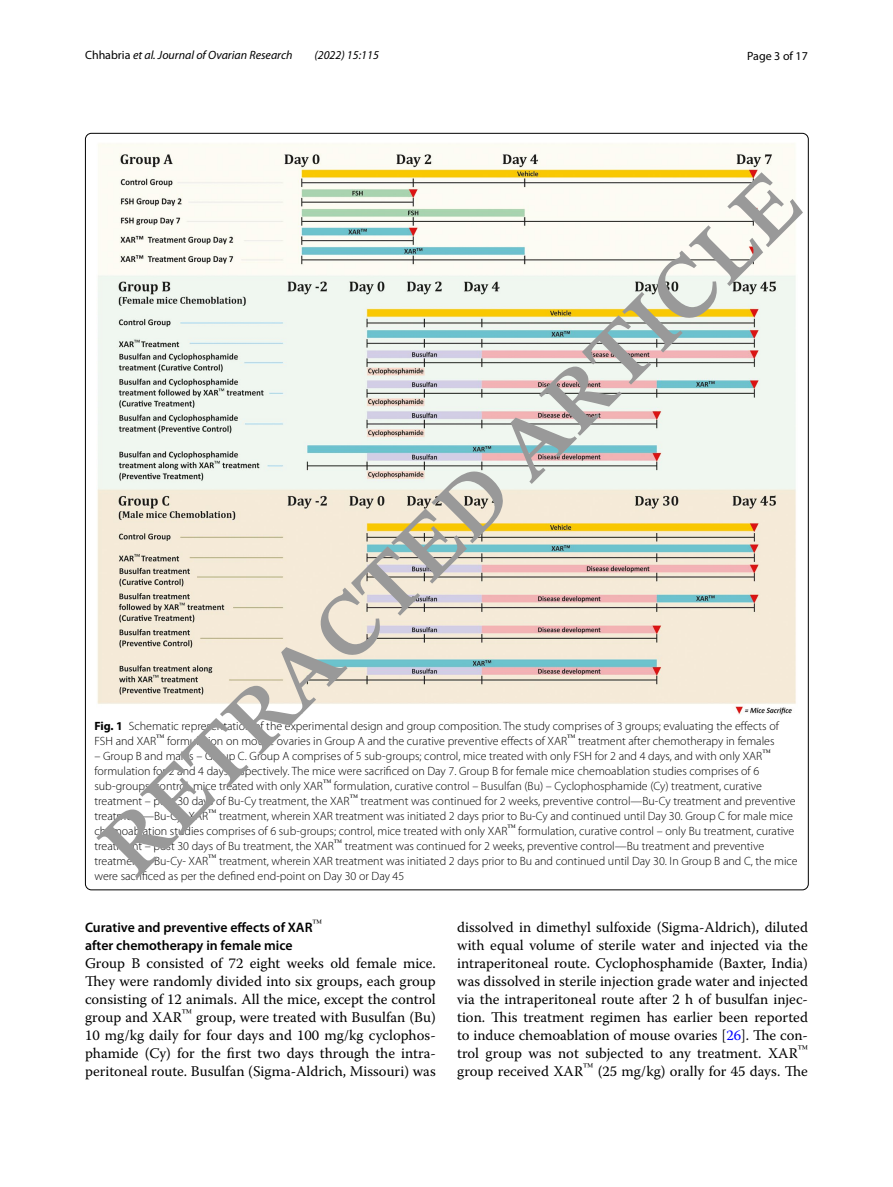
<style>
.page{position:relative;width:893px;height:1187px;background:#fff}
.page>*{position:absolute;margin:0;border:0;box-sizing:border-box;transform-origin:0 0}
.t1{font:600 87.9px "STIX Two Text";color:#999}
.t2{font:14.7px/18px "Warnock Pro";color:#000;text-align:justify}
.t3{font:600 13.8px/18px "Myriad Pro";color:#000}
.t4{font:300 12px/15px "Myriad Pro";color:#000}
.t5{font:italic 12px "Myriad Pro";color:#000}
.t6{font:12px "Myriad Pro";color:#000}
.s1{font-style:normal}
.s2{font-weight:700}
.s3{color:#00f}
</style>
<div class="page">
<img style="left:97px;top:144px;width:699px;height:570px">
<p class="t5" style="left:85px;top:48px;width:209px"><span class="s1">Chhabria</span> et al. Journal of Ovarian Research</p>
<p class="t5" style="left:314px;top:48px;width:66px">(2022) 15:115</p>
<p class="t6" style="left:747px;top:48px;width:62px">Page 3 of 17</p>
<h1 class="t1" style="left:87px;top:833px;width:951px;rotate:-45deg">RETRACTED ARTICLE</h1>
<p class="t4" style="left:94px;top:718px;width:686px"><span class="s2">Fig. 1</span> Schematic representation of the experimental design and group composition. The study comprises of 3 groups; evaluating the effects of<br>FSH and XAR<sup>™</sup> formulation on mouse ovaries in Group A and the curative preventive effects of XAR<sup>™</sup> treatment after chemotherapy in females</p>
<p class="t4" style="left:94px;top:748px;width:705px">– Group B and males – Group C. Group A comprises of 5 sub-groups; control, mice treated with only FSH for 2 and 4 days, and with only XAR<sup>™ </sup>formulation for 2 and 4 days respectively. The mice were sacrificed on Day 7. Group B for female mice chemoablation studies comprises of 6 sub-groups; control, mice treated with only XAR<sup>™</sup> formulation, curative control – Busulfan (Bu) – Cyclophosphamide (Cy) treatment, curative treatment – post 30 days of Bu-Cy treatment, the XAR<sup>™</sup> treatment was continued for 2 weeks, preventive control—Bu-Cy treatment and preventive treatment—Bu-Cy- XAR<sup>™</sup> treatment, wherein XAR treatment was initiated 2 days prior to Bu-Cy and continued until Day 30. Group C for male mice chemoablation studies comprises of 6 sub-groups; control, mice treated with only XAR<sup>™</sup> formulation, curative control – only Bu treatment, curative treatment – post 30 days of Bu treatment, the XAR<sup>™</sup> treatment was continued for 2 weeks, preventive control—Bu treatment and preventive treatment—Bu-Cy- XAR<sup>™</sup> treatment, wherein XAR treatment was initiated 2 days prior to Bu and continued until Day 30. In Group B and C, the mice were sacrificed as per the defined end-point on Day 30 or Day 45</p>
<p class="t3" style="left:85px;top:917px;width:239px">Curative and preventive effects of XAR<sup>™ </sup>after chemotherapy in female mice</p>
<p class="t2" style="left:85px;top:953px;width:352px">Group B consisted of 72 eight weeks old female mice.<br>They were randomly divided into six groups, each group consisting of 12 animals. All the mice, except the control group and XAR<sup>™</sup> group, were treated with Busulfan (Bu)<br>10 mg/kg daily for four days and 100 mg/kg cyclophos&shy;phamide (Cy) for the first two days through the intra&shy;peritoneal route. Busulfan (Sigma-Aldrich, Missouri) was</p>
<p class="t2" style="left:457px;top:917px;width:352px">dissolved in dimethyl sulfoxide (Sigma-Aldrich), diluted with equal volume of sterile water and injected via the intraperitoneal route. Cyclophosphamide (Baxter, India) was dissolved in sterile injection grade water and injected via the intraperitoneal route after 2 h of busulfan injec&shy;tion. This treatment regimen has earlier been reported to induce chemoablation of mouse ovaries [<span class="s3">26</span>]. The con&shy;trol group was not subjected to any treatment. XAR<sup>™ </sup>group received XAR<sup>™</sup> (25 mg/kg) orally for 45 days. The</p>
</div>
